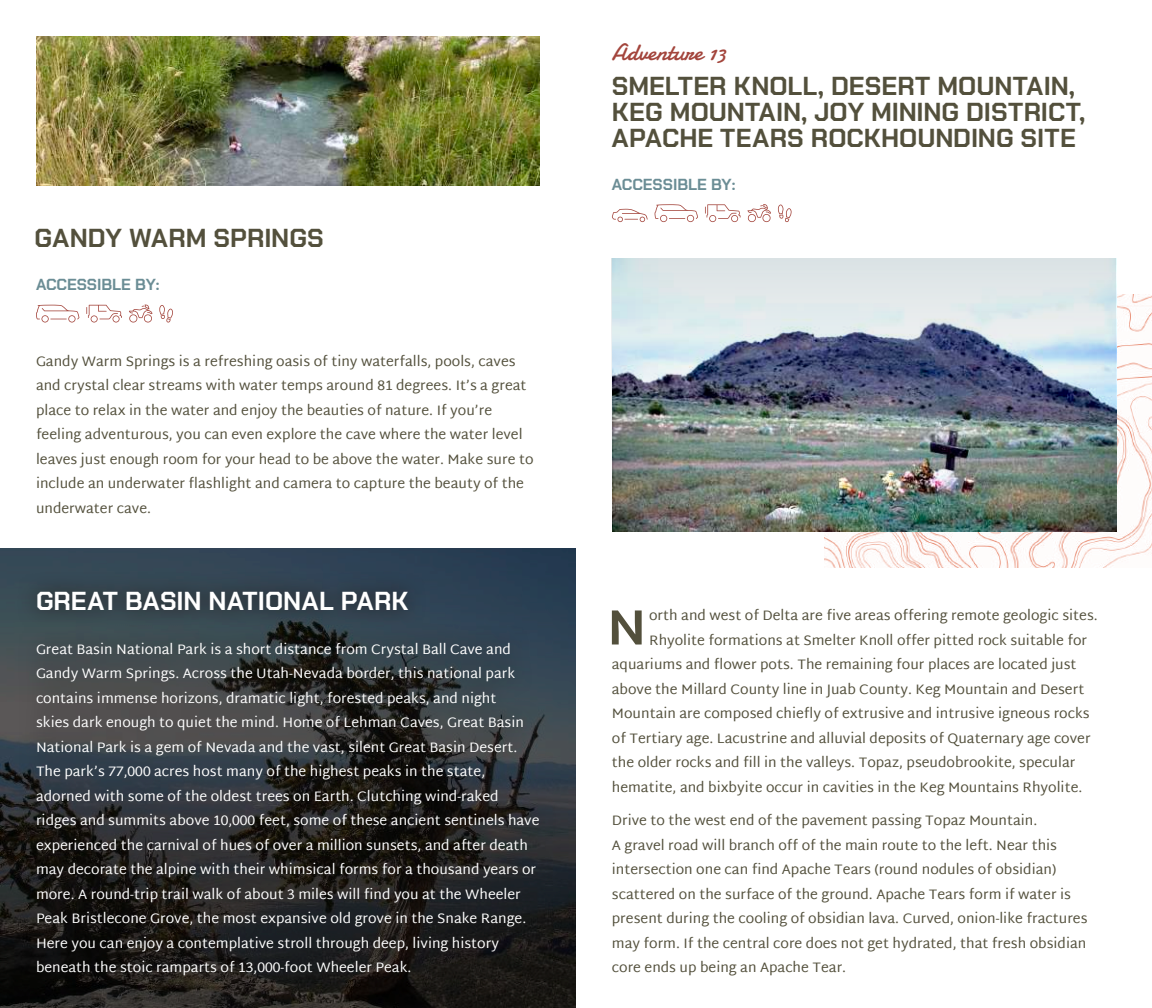
<style>
.page{position:relative;width:1152px;height:1008px;background:#fff}
.page>*{position:absolute;margin:0;border:0;box-sizing:border-box;transform-origin:0 0}
.t1{font:700 50px "Martel Sans";color:#53503c}
.t2{font:700 26px/26px "Chakra Petch";letter-spacing:-.005em;color:#53503c}
.t3{font:700 26px "Chakra Petch";color:#fff}
.t4{font:24px "Damion";color:#a3453c}
.t5{font:700 16px "Chakra Petch";color:#6b8d95}
.t6{font:14px/24.4px "Martel Sans";color:#53503c}
.t7{font:14px/24.6px "Martel Sans";color:#fff}
</style>
<div class="page">
<svg style="left:0;top:549px;width:576px;height:459px;background:#2b343c"></svg>
<img style="left:824px;top:294px;width:328px;height:274px">
<svg style="left:17px;top:572px;width:540px;height:421px;background:#2a2e31"></svg>
<img style="left:36px;top:36px;width:504px;height:150px">
<svg style="left:36px;top:305px;width:43px;height:18px"></svg>
<svg style="left:86px;top:305px;width:36px;height:18px"></svg>
<svg style="left:129px;top:304px;width:23px;height:19px"></svg>
<svg style="left:159px;top:305px;width:14px;height:18px"></svg>
<svg style="left:612px;top:209px;width:36px;height:13px"></svg>
<svg style="left:655px;top:204px;width:43px;height:18px"></svg>
<svg style="left:705px;top:204px;width:36px;height:18px"></svg>
<svg style="left:747px;top:204px;width:24px;height:18px"></svg>
<svg style="left:778px;top:205px;width:14px;height:17px"></svg>
<img style="left:612px;top:258px;width:504px;height:274px">
<h2 class="t2" style="left:35px;top:225px;width:291px">GANDY WARM SPRINGS</h2>
<p class="t5" style="left:36px;top:275px;width:125px">ACCESSIBLE BY:</p>
<p class="t6" style="left:36px;top:348px;width:499px">Gandy Warm Springs is a refreshing oasis of tiny waterfalls, pools, caves and crystal clear streams with water temps around 81 degrees. It’s a great place to relax in the water and enjoy the beauties of nature. If you’re feeling adventurous, you can even explore the cave where the water level leaves just enough room for your head to be above the water. Make sure to include an underwater flashlight and camera to capture the beauty of the underwater cave.</p>
<h2 class="t3" style="left:36px;top:586px;width:374px">GREAT BASIN NATIONAL PARK</h2>
<p class="t7" style="left:36px;top:636px;width:505px">Great Basin National Park is a short distance from Crystal Ball Cave and Gandy Warm Springs. Across the Utah-Nevada border, this national park contains immense horizons, dramatic light, forested peaks, and night<br>skies dark enough to quiet the mind. Home of Lehman Caves, Great Basin National Park is a gem of Nevada and the vast, silent Great Basin Desert.<br>The park’s 77,000 acres host many of the highest peaks in the state, adorned with some of the oldest trees on Earth. Clutching wind-raked ridges and summits above 10,000 feet, some of these ancient sentinels have experienced the carnival of hues of over a million sunsets, and after death may decorate the alpine with their whimsical forms for a thousand years or more. A round-trip trail walk of about 3 miles will find you at the Wheeler Peak Bristlecone Grove, the most expansive old grove in the Snake Range.<br>Here you can enjoy a contemplative stroll through deep, living history beneath the stoic ramparts of 13,000-foot Wheeler Peak.</p>
<h3 class="t4" style="left:612px;top:36px;width:116px">Adventure 13</h3>
<h2 class="t2" style="left:612px;top:73px;width:475px">SMELTER KNOLL, DESERT MOUNTAIN,<br>KEG MOUNTAIN, JOY MINING DISTRICT,<br>APACHE TEARS ROCKHOUNDING SITE</h2>
<p class="t5" style="left:612px;top:175px;width:125px">ACCESSIBLE BY:</p>
<h1 class="t1" style="left:607px;top:598px;width:41px">N</h1>
<p class="t6" style="left:649px;top:603px;width:450px">orth and west of Delta are five areas offering remote geologic sites.</p>
<p class="t6" style="left:649px;top:627px;width:440px">Rhyolite formations at Smelter Knoll offer pitted rock suitable for</p>
<p class="t6" style="left:612px;top:652px;width:466px">aquariums and flower pots. The remaining four places are located just</p>
<p class="t6" style="left:612px;top:676px;width:474px">above the Millard County line in Juab County. Keg Mountain and Desert</p>
<p class="t6" style="left:612px;top:701px;width:479px">Mountain are composed chiefly of extrusive and intrusive igneous rocks</p>
<p class="t6" style="left:612px;top:725px;width:480px">of Tertiary age. Lacustrine and alluvial deposits of Quaternary age cover</p>
<p class="t6" style="left:612px;top:750px;width:465px">the older rocks and fill in the valleys. Topaz, pseudobrookite, specular</p>
<p class="t6" style="left:612px;top:774px;width:472px">hematite, and bixbyite occur in cavities in the Keg Mountains Rhyolite.</p>
<p class="t6" style="left:612px;top:808px;width:477px">Drive to the west end of the pavement passing Topaz Mountain.<br>A gravel road will branch off of the main route to the left. Near this intersection one can find Apache Tears (round nodules of obsidian) scattered on the surface of the ground. Apache Tears form if water is present during the cooling of obsidian lava. Curved, onion-like fractures may form. If the central core does not get hydrated, that fresh obsidian core ends up being an Apache Tear.</p>
</div>
